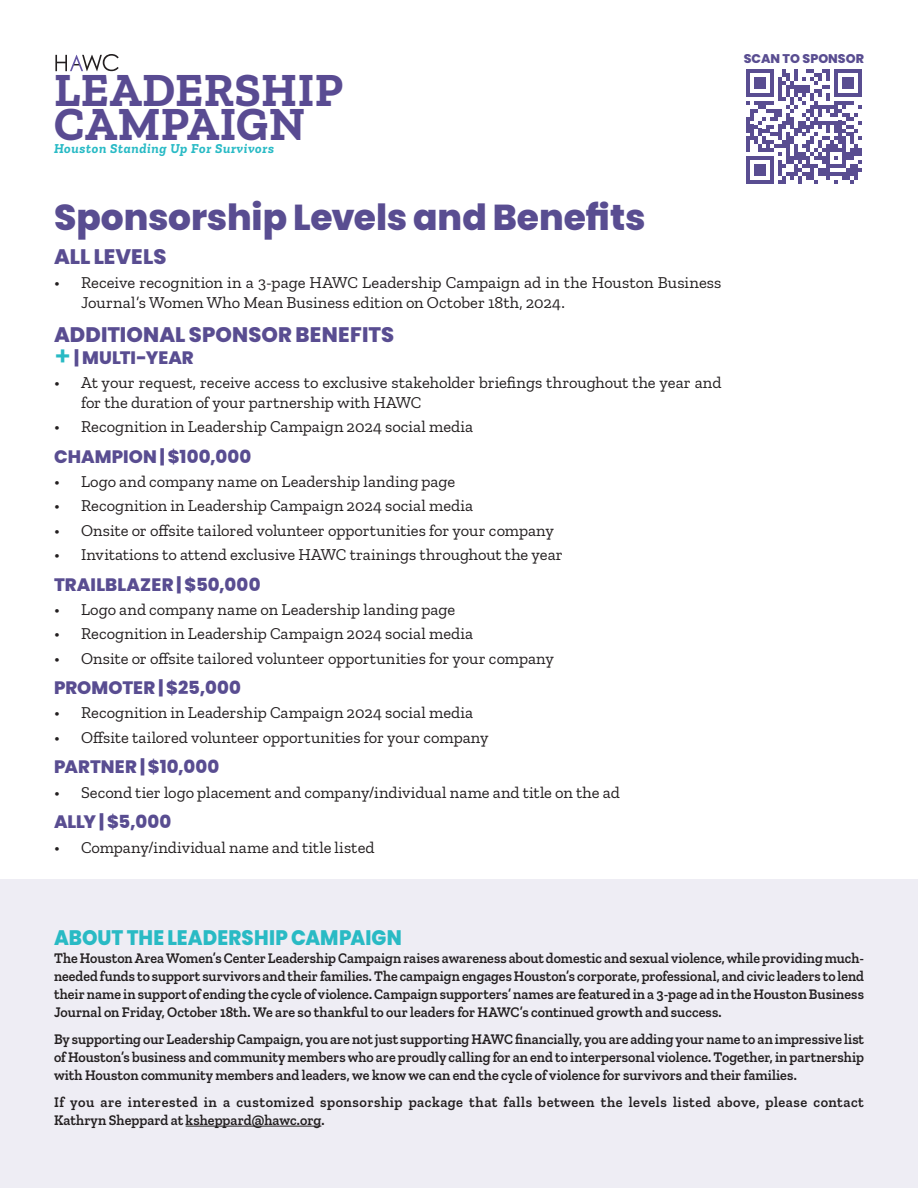
<style>
.page{position:relative;width:918px;height:1188px;background:#fff}
.page>*{position:absolute;margin:0;border:0;box-sizing:border-box;transform-origin:0 0}
.t1{font:700 47.25px "Zilla Slab";letter-spacing:.01em;color:#594b92}
.t2{font:800 36px "Poppins";color:#594d91}
.t3{font:800 21px "Poppins";letter-spacing:.005em;color:#594d91}
.t4{font:800 21px "Poppins";letter-spacing:.005em;color:#29bac4;scale:.94 1}
.t5{font:800 18px "Poppins";letter-spacing:.01em;color:#594d91}
.t6{font:16.5px/19.8px "Zilla Slab";color:#231f20}
.Body{font:600 15px/18px "Zilla Slab";letter-spacing:.015em;color:#231f20;text-align:justify;scale:.93 1}
.Body-2{font:600 15px/18px "Zilla Slab";letter-spacing:.015em;color:#231f20;scale:.96 1}
.t7{font:italic 700 13.5px "Zilla Slab";letter-spacing:.05em;color:#28bac5}
.t8{font:800 12.6px "Poppins";color:#594d91}
.s1{font-weight:600;font-size:25.5px;color:#29bac4}
</style>
<div class="page">
<div style="left:0;top:879px;width:918px;height:309px;background:#eeedf4"></div>
<svg style="left:55px;top:54px;width:64px;height:17px"></svg>
<svg style="left:746px;top:69px;width:116px;height:115px"></svg>
<hr style="left:186px;top:1126px;width:135px;height:1px;background:#231f20">
<p class="t1" style="left:54px;top:63px;width:291px">LEADERSHIP</p>
<p class="t7" style="left:54px;top:140px;width:222px">Houston Standing Up For Survivors</p>
<p class="t1" style="left:54px;top:97px;width:252px">CAMPAIGN</p>
<p class="t2" style="left:54px;top:196px;width:593px">Sponsorship Levels and Benefits</p>
<h2 class="t3" style="left:54px;top:244px;width:114px">ALL LEVELS</h2>
<p class="t6" style="left:81px;top:273px;width:642px;text-indent:-27px">• Receive recognition in a 3-page HAWC Leadership Campaign ad in the Houston Business<br>Journal’s Women Who Mean Business edition on October 18th, 2024.</p>
<h2 class="t3" style="left:54px;top:323px;width:342px">ADDITIONAL SPONSOR BENEFITS</h2>
<h3 class="t5" style="left:54px;top:347px;width:141px"><span class="s1">+</span> | MULTI-YEAR</h3>
<p class="t6" style="left:81px;top:373px;width:642px;text-indent:-27px">• At your request, receive access to exclusive stakeholder briefings throughout the year and for the duration of your partnership with HAWC</p>
<p class="t6" style="left:54px;top:417px;width:421px">• Recognition in Leadership Campaign 2024 social media</p>
<h3 class="t5" style="left:54px;top:446px;width:199px">CHAMPION | $100,000</h3>
<p class="t6" style="left:54px;top:472px;width:403px">• Logo and company name on Leadership landing page</p>
<p class="t6" style="left:54px;top:496px;width:421px">• Recognition in Leadership Campaign 2024 social media</p>
<p class="t6" style="left:54px;top:521px;width:501px">• Onsite or offsite tailored volunteer opportunities for your company</p>
<p class="t6" style="left:54px;top:545px;width:510px">• Invitations to attend exclusive HAWC trainings throughout the year</p>
<h3 class="t5" style="left:54px;top:574px;width:208px">TRAILBLAZER | $50,000</h3>
<p class="t6" style="left:54px;top:600px;width:403px">• Logo and company name on Leadership landing page</p>
<p class="t6" style="left:54px;top:624px;width:421px">• Recognition in Leadership Campaign 2024 social media</p>
<p class="t6" style="left:54px;top:648px;width:501px">• Onsite or offsite tailored volunteer opportunities for your company</p>
<h3 class="t5" style="left:54px;top:677px;width:189px">PROMOTER | $25,000</h3>
<p class="t6" style="left:54px;top:703px;width:421px">• Recognition in Leadership Campaign 2024 social media</p>
<p class="t6" style="left:54px;top:728px;width:436px">• Offsite tailored volunteer opportunities for your company</p>
<h3 class="t5" style="left:54px;top:757px;width:167px">PARTNER | $10,000</h3>
<p class="t6" style="left:54px;top:782px;width:567px">• Second tier logo placement and company/individual name and title on the ad</p>
<h3 class="t5" style="left:54px;top:812px;width:119px">ALLY | $5,000</h3>
<p class="t6" style="left:54px;top:837px;width:322px">• Company/individual name and title listed</p>
<p class="t8" style="left:744px;top:51px;width:122px">SCAN TO SPONSOR</p>
<h2 class="t4" style="left:54px;top:925px;width:372px">ABOUT THE LEADERSHIP CAMPAIGN</h2>
<p class="Body" style="left:54px;top:949px;width:872px">The Houston Area Women’s Center Leadership Campaign raises awareness about domestic and sexual violence, while providing much&shy;needed funds to support survivors and their families. The campaign engages Houston’s corporate, professional, and civic leaders to lend their name in support of ending the cycle of violence. Campaign supporters’ names are featured in a 3-page ad in the Houston Business Journal on Friday, October 18th. We are so thankful to our leaders for HAWC’s continued growth and success.</p>
<p class="Body" style="left:54px;top:1030px;width:873px">By supporting our Leadership Campaign, you are not just supporting HAWC financially, you are adding your name to an impressive list of Houston’s business and community members who are proudly calling for an end to interpersonal violence. Together, in partnership with Houston community members and leaders, we know we can end the cycle of violence for survivors and their families.</p>
<p class="Body-2" style="left:54px;top:1093px;width:845px">If you are interested in a customized sponsorship package that falls between the levels listed above, please contact<br>Kathryn Sheppard at ksheppard@hawc.org.</p>
</div>
